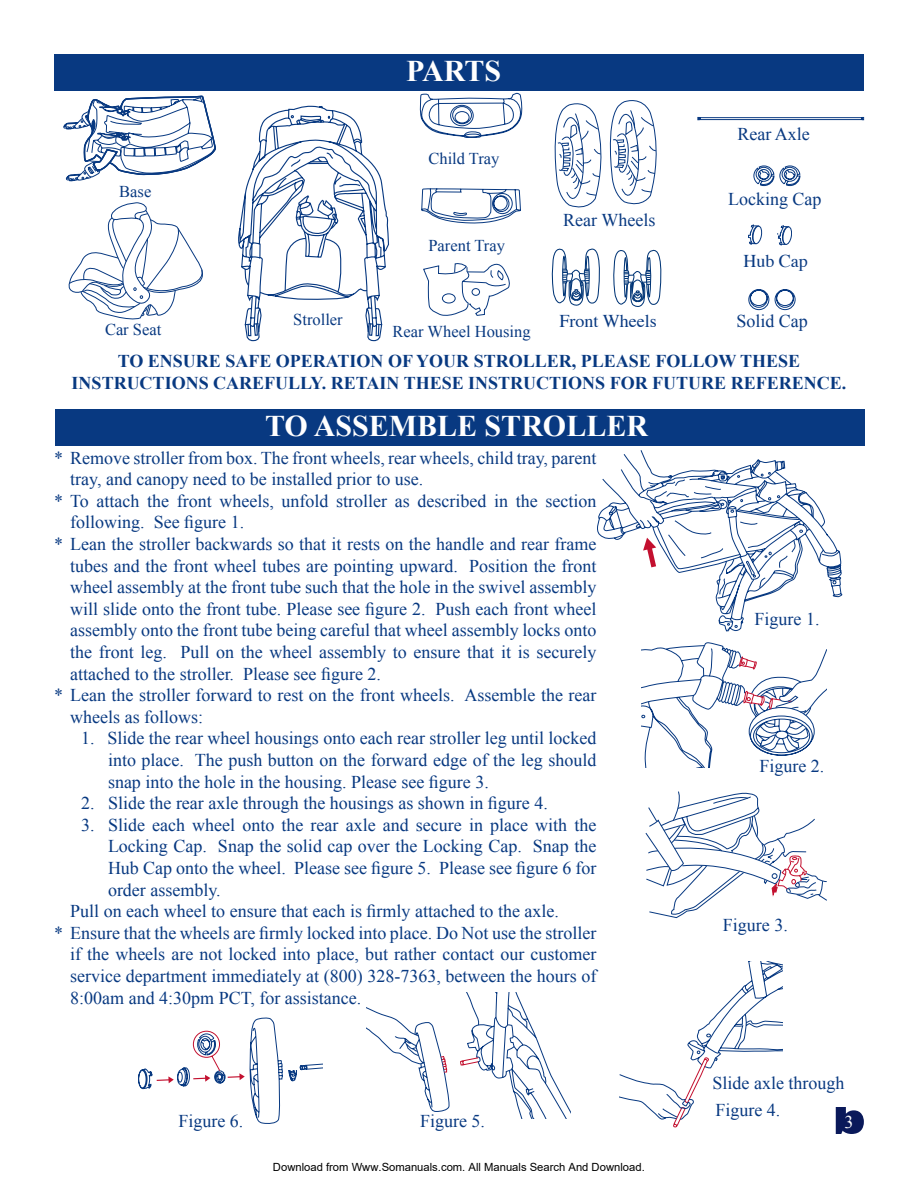
<style>
.page{position:relative;width:918px;height:1188px;background:#fff}
.page>*{position:absolute;margin:0;border:0;box-sizing:border-box;transform-origin:0 0}
.t1{font:700 30px "Times New Roman";color:#fff}
.t2{font:25.05px "Times New Roman";color:#083981}
.t3{font:18px/21.6px "Times New Roman";color:#083981;text-align:justify}
.t4{font:700 18px/21.6px "Times New Roman";color:#083981;text-align:center}
.t5{font:18px "Times";color:#083981}
.t6{font:18px "Times New Roman";color:#fff}
.t7{font:16.65px "Times New Roman";color:#013576}
.t8{font:16.5px "Times New Roman";color:#083981}
.t9{font:11.25px "Arial";color:#000}
</style>
<div class="page">
<svg style="left:69px;top:203px;width:134px;height:117px"></svg>
<svg style="left:551px;top:249px;width:49px;height:57px"></svg>
<svg style="left:613px;top:249px;width:48px;height:58px"></svg>
<div style="left:54px;top:54px;width:810px;height:37px;background:#083981"></div>
<div style="left:55px;top:409px;width:810px;height:36px;background:#083981"></div>
<svg style="left:421px;top:188px;width:100px;height:36px"></svg>
<svg style="left:419px;top:93px;width:104px;height:45px"></svg>
<div style="left:700px;top:117px;width:162px;height:3px;border:1px solid #083981"></div>
<svg style="left:641px;top:642px;width:186px;height:125px"></svg>
<svg style="left:619px;top:962px;width:164px;height:166px"></svg>
<svg style="left:366px;top:993px;width:204px;height:125px"></svg>
<svg style="left:753px;top:165px;width:48px;height:22px"></svg>
<svg style="left:748px;top:289px;width:48px;height:21px"></svg>
<svg style="left:138px;top:1017px;width:185px;height:107px"></svg>
<svg style="left:598px;top:451px;width:245px;height:181px"></svg>
<svg style="left:643px;top:538px;width:13px;height:29px"></svg>
<div style="left:287px;top:1020px;width:12px;height:49px;background:#fff"></div>
<svg style="left:646px;top:791px;width:181px;height:127px"></svg>
<svg style="left:423px;top:263px;width:87px;height:53px"></svg>
<div style="left:442px;top:293px;width:14px;height:10px;border:1px solid #083981;border-radius:50%"></div>
<div style="left:472px;top:288px;width:8px;height:8px;border:1px solid #083981;border-radius:50%"></div>
<svg style="left:238px;top:106px;width:151px;height:235px"></svg>
<svg style="left:63px;top:96px;width:153px;height:85px"></svg>
<svg style="left:610px;top:100px;width:47px;height:104px"></svg>
<svg style="left:555px;top:103px;width:46px;height:104px"></svg>
<svg style="left:748px;top:225px;width:14px;height:19px"></svg>
<svg style="left:777px;top:225px;width:15px;height:20px"></svg>
<svg style="left:836px;top:1107px;width:28px;height:27px"></svg>
<h1 class="t1" style="left:406px;top:53px;width:97px">PARTS</h1>
<p class="t3" style="left:737px;top:123px;width:74px">Rear Axle</p>
<p class="t8" style="left:428px;top:148px;width:73px">Child Tray</p>
<p class="t8" style="left:119px;top:182px;width:34px">Base</p>
<p class="t3" style="left:728px;top:188px;width:95px">Locking Cap</p>
<p class="t3" style="left:563px;top:209px;width:94px">Rear Wheels</p>
<p class="t8" style="left:428px;top:236px;width:78px">Parent Tray</p>
<p class="t5" style="left:743px;top:250px;width:66px">Hub Cap</p>
<p class="t8" style="left:105px;top:320px;width:58px">Car Seat</p>
<h2 class="t2" style="left:90px;top:319px;width:87px">Car Seat</h2>
<p class="t8" style="left:293px;top:310px;width:51px">Stroller</p>
<p class="t8" style="left:393px;top:322px;width:140px">Rear Wheel Housing</p>
<p class="t5" style="left:560px;top:310px;width:99px">Front Wheels</p>
<p class="t7" style="left:562px;top:314px;width:92px">Front Wheels</p>
<p class="t3" style="left:736px;top:310px;width:73px">Solid Cap</p>
<p class="t4" style="left:72px;top:350px;width:776px">TO ENSURE SAFE OPERATION OF YOUR STROLLER, PLEASE FOLLOW THESE<br>INSTRUCTIONS CAREFULLY. RETAIN THESE INSTRUCTIONS FOR FUTURE REFERENCE.</p>
<h1 class="t1" style="left:265px;top:408px;width:384px">TO ASSEMBLE STROLLER</h1>
<p class="t3" style="left:54px;top:446px;width:544px">* Remove stroller from box. The front wheels, rear wheels, child tray, parent</p>
<p class="t3" style="left:70px;top:468px;width:355px">tray, and canopy need to be installed prior to use.</p>
<p class="t3" style="left:54px;top:490px;width:544px">* To attach the front wheels, unfold stroller as described in the section</p>
<p class="t3" style="left:70px;top:511px;width:175px">following. See figure 1.</p>
<p class="t3" style="left:54px;top:533px;width:544px">* Lean the stroller backwards so that it rests on the handle and rear frame</p>
<p class="t3" style="left:70px;top:554px;width:528px">tubes and the front wheel tubes are pointing upward. Position the front</p>
<p class="t3" style="left:70px;top:576px;width:528px">wheel assembly at the front tube such that the hole in the swivel assembly</p>
<p class="t3" style="left:70px;top:598px;width:528px">will slide onto the front tube. Please see figure 2. Push each front wheel</p>
<p class="t3" style="left:70px;top:619px;width:528px">assembly onto the front tube being careful that wheel assembly locks onto</p>
<p class="t3" style="left:70px;top:641px;width:528px">the front leg. Pull on the wheel assembly to ensure that it is securely</p>
<p class="t3" style="left:70px;top:662px;width:312px">attached to the stroller. Please see figure 2.</p>
<p class="t3" style="left:54px;top:684px;width:544px">* Lean the stroller forward to rest on the front wheels. Assemble the rear</p>
<p class="t3" style="left:70px;top:706px;width:134px">wheels as follows:</p>
<p class="t3" style="left:108px;top:727px;width:490px;text-indent:-27px">1. Slide the rear wheel housings onto each rear stroller leg until locked into place. The push button on the forward edge of the leg should snap into the hole in the housing. Please see figure 3.</p>
<p class="t3" style="left:81px;top:792px;width:468px">2. Slide the rear axle through the housings as shown in figure 4.</p>
<p class="t3" style="left:81px;top:814px;width:517px">3. Slide each wheel onto the rear axle and secure in place with the</p>
<p class="t3" style="left:108px;top:835px;width:490px">Locking Cap. Snap the solid cap over the Locking Cap. Snap the</p>
<p class="t3" style="left:108px;top:857px;width:490px">Hub Cap onto the wheel. Please see figure 5. Please see figure 6 for</p>
<p class="t3" style="left:108px;top:878px;width:114px">order assembly.</p>
<p class="t3" style="left:70px;top:900px;width:490px">Pull on each wheel to ensure that each is firmly attached to the axle.</p>
<p class="t3" style="left:54px;top:922px;width:544px">* Ensure that the wheels are firmly locked into place. Do Not use the stroller</p>
<p class="t3" style="left:70px;top:943px;width:528px">if the wheels are not locked into place, but rather contact our customer</p>
<p class="t3" style="left:70px;top:965px;width:528px">service department immediately at (800) 328-7363, between the hours of</p>
<p class="t3" style="left:70px;top:986px;width:293px">8:00am and 4:30pm PCT, for assistance.</p>
<p class="t3" style="left:178px;top:1110px;width:66px">Figure 6.</p>
<p class="t3" style="left:420px;top:1110px;width:66px">Figure 5.</p>
<p class="t9" style="left:273px;top:1160px;width:373px">Download from Www.Somanuals.com. All Manuals Search And Download.</p>
<p class="t3" style="left:755px;top:608px;width:66px">Figure 1.</p>
<p class="t3" style="left:759px;top:755px;width:66px">Figure 2.</p>
<p class="t3" style="left:723px;top:914px;width:66px">Figure 3.</p>
<p class="t3" style="left:712px;top:1072px;width:133px">Slide axle through</p>
<p class="t3" style="left:716px;top:1099px;width:66px">Figure 4.</p>
<p class="t6" style="left:845px;top:1112px;width:10px">3</p>
</div>
